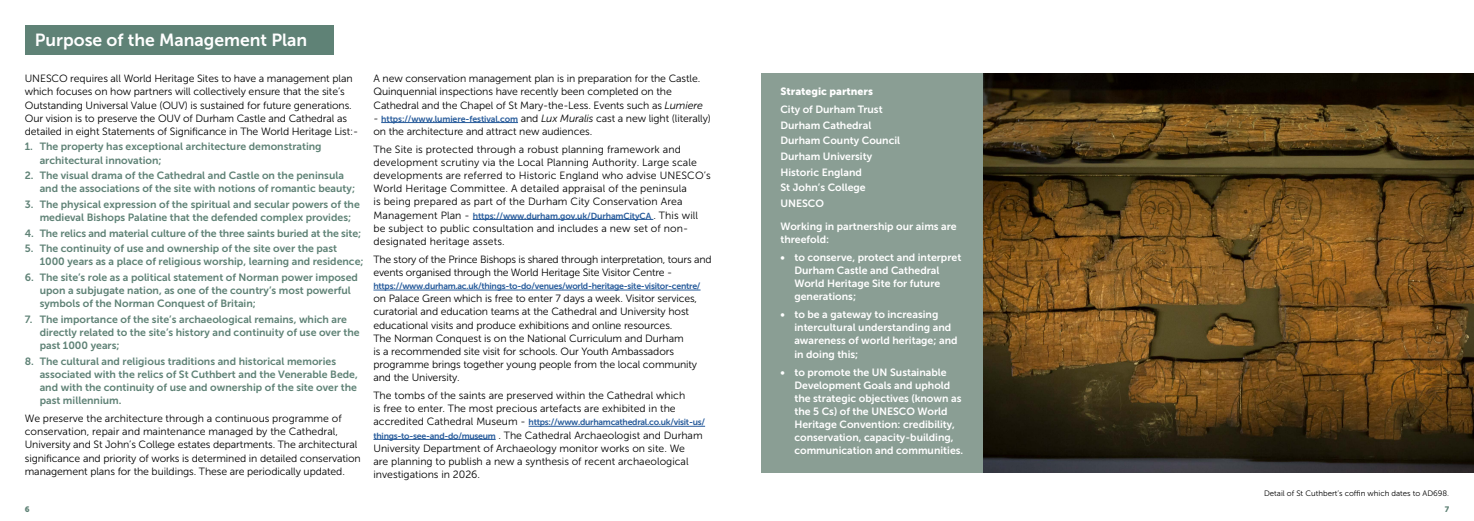
<style>
.page{position:relative;width:1474px;height:521px;background:#fff}
.page>*{position:absolute;margin:0;border:0;box-sizing:border-box;transform-origin:0 0}
.t1{font:17.5px "Museo Sans 700";color:#fff}
.t2{font:10.5px/13.1px "Museo Sans 300";letter-spacing:-.01em;color:#000}
.t3{font:10.5px/13.1px "Museo Sans 700";color:#5f8276}
.t4{font:10.5px/13.1px "Museo Sans 700";color:#fff}
.t5{font:10.5px/13.1px "Museo Sans 300";letter-spacing:.01em;color:#000}
.t6{font:10.5px "Museo Sans 900";color:#fff}
.t7{font:8.75px "Museo Sans 700";letter-spacing:-.03em;color:#275b9b}
.t8{font:8.75px "Museo Sans 700";letter-spacing:-.01em;color:#275b9b}
.t9{font:7.88px "Museo Sans 300";color:#000}
.t10{font:7.88px "Museo Sans 900";color:#5f8276}
.s1{font-style:italic}
.s2{font-family:"Museo Sans 300";font-style:italic;font-size:10.5px;color:#000}
.s3{font-family:"Museo Sans 300";font-size:10.5px;color:#000}
.s4{font-family:"Museo Sans 700";font-size:8.75px;color:#275b9b}
</style>
<div class="page">
<div style="left:25px;top:25px;width:309px;height:30px;background:#5f8276"></div>
<div style="left:761px;top:215px;width:222px;height:258px;background:#8a9e94"></div>
<hr style="left:381px;top:122px;width:137px;height:1px;background:#275b9b">
<hr style="left:473px;top:219px;width:180px;height:1px;background:#275b9b">
<hr style="left:373px;top:290px;width:327px;height:1px;background:#275b9b">
<hr style="left:528px;top:426px;width:177px;height:1px;background:#275b9b">
<hr style="left:373px;top:439px;width:122px;height:1px;background:#275b9b">
<div style="left:761px;top:73px;width:222px;height:145px;background:#8a9e94"></div>
<img style="left:983px;top:73px;width:490px;height:400px">
<h1 class="t1" style="left:35px;top:30px;width:274px">Purpose of the Management Plan</h1>
<p class="t2" style="left:25px;top:72px;width:335px">UNESCO requires all World Heritage Sites to have a management plan which focuses on how partners will collectively ensure that the site’s Outstanding Universal Value (OUV) is sustained for future generations.<br>Our vision is to preserve the OUV of Durham Castle and Cathedral as detailed in eight Statements of Significance in The World Heritage List:-</p>
<p class="t3" style="left:40px;top:140px;width:283px;text-indent:-15px">1. The property has exceptional architecture demonstrating architectural innovation;</p>
<p class="t3" style="left:40px;top:169px;width:317px;text-indent:-15px">2. The visual drama of the Cathedral and Castle on the peninsula and the associations of the site with notions of romantic beauty;</p>
<p class="t3" style="left:25px;top:198px;width:336px;text-align:center">3. The physical expression of the spiritual and secular powers of the medieval Bishops Palatine that the defended complex provides;</p>
<p class="t3" style="left:25px;top:226px;width:338px">4. The relics and material culture of the three saints buried at the site;</p>
<p class="t3" style="left:40px;top:242px;width:325px;text-indent:-15px">5. The continuity of use and ownership of the site over the past<br>1000 years as a place of religious worship, learning and residence;</p>
<p class="t3" style="left:40px;top:271px;width:320px;text-indent:-15px">6. The site’s role as a political statement of Norman power imposed upon a subjugate nation, as one of the country’s most powerful symbols of the Norman Conquest of Britain;</p>
<p class="t3" style="left:40px;top:313px;width:321px;text-indent:-15px">7. The importance of the site’s archaeological remains, which are directly related to the site’s history and continuity of use over the past 1000 years;</p>
<p class="t3" style="left:40px;top:354px;width:320px;text-indent:-15px">8. The cultural and religious traditions and historical memories associated with the relics of St Cuthbert and the Venerable Bede, and with the continuity of use and ownership of the site over the past millennium.</p>
<p class="t2" style="left:25px;top:412px;width:337px">We preserve the architecture through a continuous programme of conservation, repair and maintenance managed by the Cathedral, University and St John’s College estates departments. The architectural significance and priority of works is determined in detailed conservation management plans for the buildings. These are periodically updated.</p>
<p class="t2" style="left:373px;top:72px;width:331px">A new conservation management plan is in preparation for the Castle.<br>Quinquennial inspections have recently been completed on the<br>Cathedral and the Chapel of St Mary-the-Less. Events such as <span class="s1">Lumiere</span></p>
<p class="t8" style="left:373px;top:114px;width:339px"><span class="s2">-</span> https://www.lumiere-festival.com <span class="s3">and</span> <span class="s2">Lux Muralis</span> <span class="s3">cast a new light (literally)</span></p>
<p class="t5" style="left:373px;top:122px;width:309px;line-height:18.1px">on the architecture and attract new audiences.<br>The Site is protected through a robust planning framework and</p>
<p class="t5" style="left:373px;top:156px;width:339px">development scrutiny via the Local Planning Authority. Large scale developments are referred to Historic England who advise UNESCO’s World Heritage Committee. A detailed appraisal of the peninsula<br>is being prepared as part of the Durham City Conservation Area</p>
<p class="t8" style="left:373px;top:211px;width:326px"><span class="s3">Management Plan -</span> https://www.durham.gov.uk/DurhamCityCA <span class="s3">. This will</span></p>
<p class="t5" style="left:373px;top:222px;width:316px">be subject to public consultation and includes a new set of non&shy;designated heritage assets.</p>
<p class="t2" style="left:373px;top:253px;width:339px">The story of the Prince Bishops is shared through interpretation, tours and events organised through the World Heritage Site Visitor Centre -</p>
<p class="t7" style="left:373px;top:281px;width:328px">https://www.durham.ac.uk/things-to-do/venues/world-heritage-site-visitor-centre/</p>
<p class="t2" style="left:373px;top:292px;width:325px">on Palace Green which is free to enter 7 days a week. Visitor services, curatorial and education teams at the Cathedral and University host educational visits and produce exhibitions and online resources.<br>The Norman Conquest is on the National Curriculum and Durham<br>is a recommended site visit for schools. Our Youth Ambassadors programme brings together young people from the local community and the University.</p>
<p class="t2" style="left:373px;top:389px;width:313px">The tombs of the saints are preserved within the Cathedral which is free to enter. The most precious artefacts are exhibited in the</p>
<p class="t7" style="left:373px;top:417px;width:333px"><span class="s3">accredited Cathedral Museum -</span> https://www.durhamcathedral.co.uk/visit-us/</p>
<p class="t2" style="left:373px;top:428px;width:331px"><span class="s4">things-to-see-and-do/museum</span> . The Cathedral Archaeologist and Durham University Department of Archaeology monitor works on site. We<br>are planning to publish a new a synthesis of recent archaeological investigations in 2026.</p>
<p class="t6" style="left:780px;top:85px;width:94px">Strategic partners</p>
<p class="t4" style="left:780px;top:102px;width:121px;line-height:15.6px">City of Durham Trust<br>Durham Cathedral<br>Durham County Council<br>Durham University<br>Historic England<br>St John’s College<br>UNESCO</p>
<p class="t4" style="left:780px;top:219px;width:178px">Working in partnership our aims are threefold:</p>
<p class="t4" style="left:794px;top:250px;width:168px;text-indent:-14px">• to conserve, protect and interpret<br>Durham Castle and Cathedral<br>World Heritage Site for future generations;</p>
<p class="t4" style="left:794px;top:308px;width:165px;text-indent:-14px">• to be a gateway to increasing intercultural understanding and awareness of world heritage; and in doing this;</p>
<p class="t4" style="left:794px;top:365px;width:170px;text-indent:-14px">• to promote the UN Sustainable<br>Development Goals and uphold the strategic objectives (known as the 5 Cs) of the UNESCO World<br>Heritage Convention: credibility, conservation, capacity-building, communication and communities.</p>
<p class="t9" style="left:1263px;top:489px;width:187px">Detail of St Cuthbert’s coffin which dates to AD698.</p>
<p class="t10" style="left:25px;top:504px;width:6px">6</p>
<p class="t10" style="left:1444px;top:504px;width:6px">7</p>
</div>
